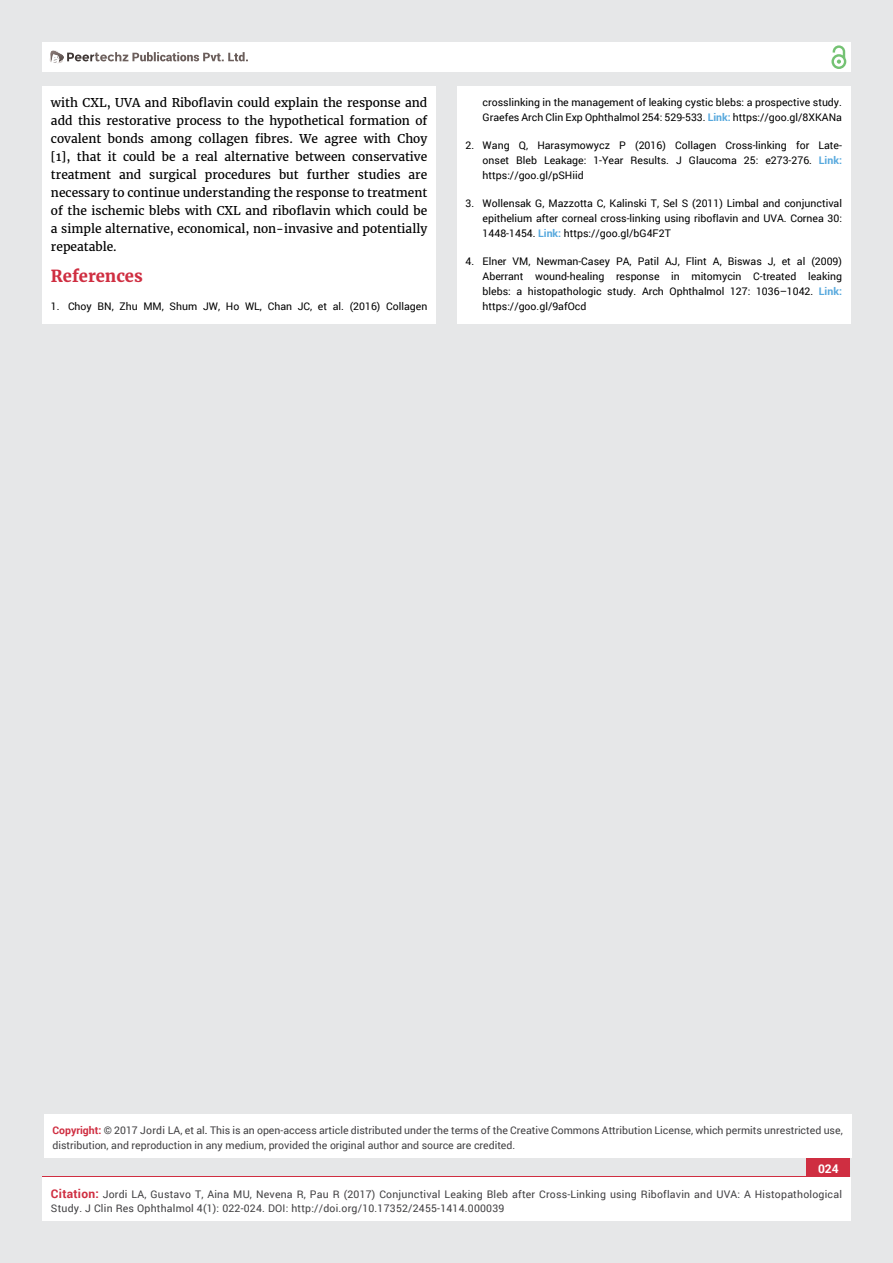
<style>
.page{position:relative;width:893px;height:1263px;background:#e6e7e8}
.page>*{position:absolute;margin:0;border:0;box-sizing:border-box;transform-origin:0 0}
.t1{font:700 16.5px "Merriweather";color:#cf2e41}
.t2{font:12px/18px "Merriweather";color:#000;text-align:justify}
.t3{font:700 12px "Roboto";color:#fff}
.t4{font:10.5px/15px "Roboto";color:#000;text-align:justify}
.t5{font:10.5px/15px "Roboto";color:#414042}
.t6{font:10.5px/13.5px "Roboto";letter-spacing:.02em;color:#414042}
.s1{font-weight:700;color:#56a8dd}
.s2{font-weight:700;color:#cf2e41}
.s3{color:#0e0e0e}
.s4{font-weight:700;font-size:12px;color:#cf2e41}
</style>
<div class="page">
<div style="left:42px;top:43px;width:808px;height:29px;background:#fff"></div>
<div style="left:831px;top:54px;width:15px;height:15px;border:2px solid #74c273;border-radius:50%"></div>
<svg style="left:831px;top:45px;width:15px;height:19px"></svg>
<div style="left:806px;top:1157px;width:44px;height:43px;background:#cf2e41"></div>
<svg style="left:49px;top:50px;width:199px;height:14px"></svg>
<div style="left:42px;top:1177px;width:808px;height:43px;background:#fff"></div>
<div style="left:44px;top:1115px;width:807px;height:43px;background:#fff"></div>
<div style="left:42px;top:87px;width:394px;height:237px;background:#fff"></div>
<div style="left:457px;top:87px;width:393px;height:237px;background:#fff"></div>
<p class="t2" style="left:51px;top:94px;width:378px">with CXL, UVA and Riboflavin could explain the response and add this restorative process to the hypothetical formation of covalent bonds among collagen fibres. We agree with Choy [1], that it could be a real alternative between conservative treatment and surgical procedures but further studies are necessary to continue understanding the response to treatment of the ischemic blebs with CXL and riboflavin which could be a simple alternative, economical, non-invasive and potentially repeatable.</p>
<h1 class="t1" style="left:51px;top:266px;width:93px">References</h1>
<p class="t4" style="left:51px;top:298px;width:378px">1. Choy BN, Zhu MM, Shum JW, Ho WL, Chan JC, et al. (2016) Collagen</p>
<p class="t4" style="left:483px;top:95px;width:361px">crosslinking in the management of leaking cystic blebs: a prospective study.<br>Graefes Arch Clin Exp Ophthalmol 254: 529-533. <span class="s1">Link:</span> https://goo.gl/8XKANa</p>
<p class="t4" style="left:483px;top:137px;width:361px;text-indent:-17px">2. Wang Q, Harasymowycz P (2016) Collagen Cross-linking for Late&shy;onset Bleb Leakage: 1-Year Results. J Glaucoma 25: e273-276. <span class="s1">Link: </span>https://goo.gl/pSHiid</p>
<p class="t4" style="left:483px;top:195px;width:361px;text-indent:-17px">3. Wollensak G, Mazzotta C, Kalinski T, Sel S (2011) Limbal and conjunctival epithelium after corneal cross-linking using riboflavin and UVA. Cornea 30:<br>1448-1454. <span class="s1">Link:</span> https://goo.gl/bG4F2T</p>
<p class="t4" style="left:483px;top:253px;width:361px;text-indent:-17px">4. Elner VM, Newman-Casey PA, Patil AJ, Flint A, Biswas J, et al (2009)<br>Aberrant wound-healing response in mitomycin C-treated leaking blebs: a histopathologic study. Arch Ophthalmol 127: 1036–1042. <span class="s1">Link: </span>https://goo.gl/9afOcd</p>
<p class="t5" style="left:52px;top:1123px;width:792px"><span class="s2">Copyright:</span> © 2017 Jordi LA, et al<span class="s3">.</span> This is an open-access article distributed under the terms of the Creative Commons Attribution License, which permits unrestricted use, distribution, and reproduction in any medium, provided the original author and source are credited.</p>
<p class="t3" style="left:818px;top:1161px;width:22px">024</p>
<p class="t6" style="left:51px;top:1188px;width:792px"><span class="s4">Citation:</span> Jordi LA, Gustavo T, Aina MU, Nevena R, Pau R (2017) Conjunctival Leaking Bleb after Cross-Linking using Riboflavin and UVA: A Histopathological<br>Study. J Clin Res Ophthalmol 4(1): 022-024. DOI: http://doi.org/10.17352/2455-1414.000039</p>
</div>
